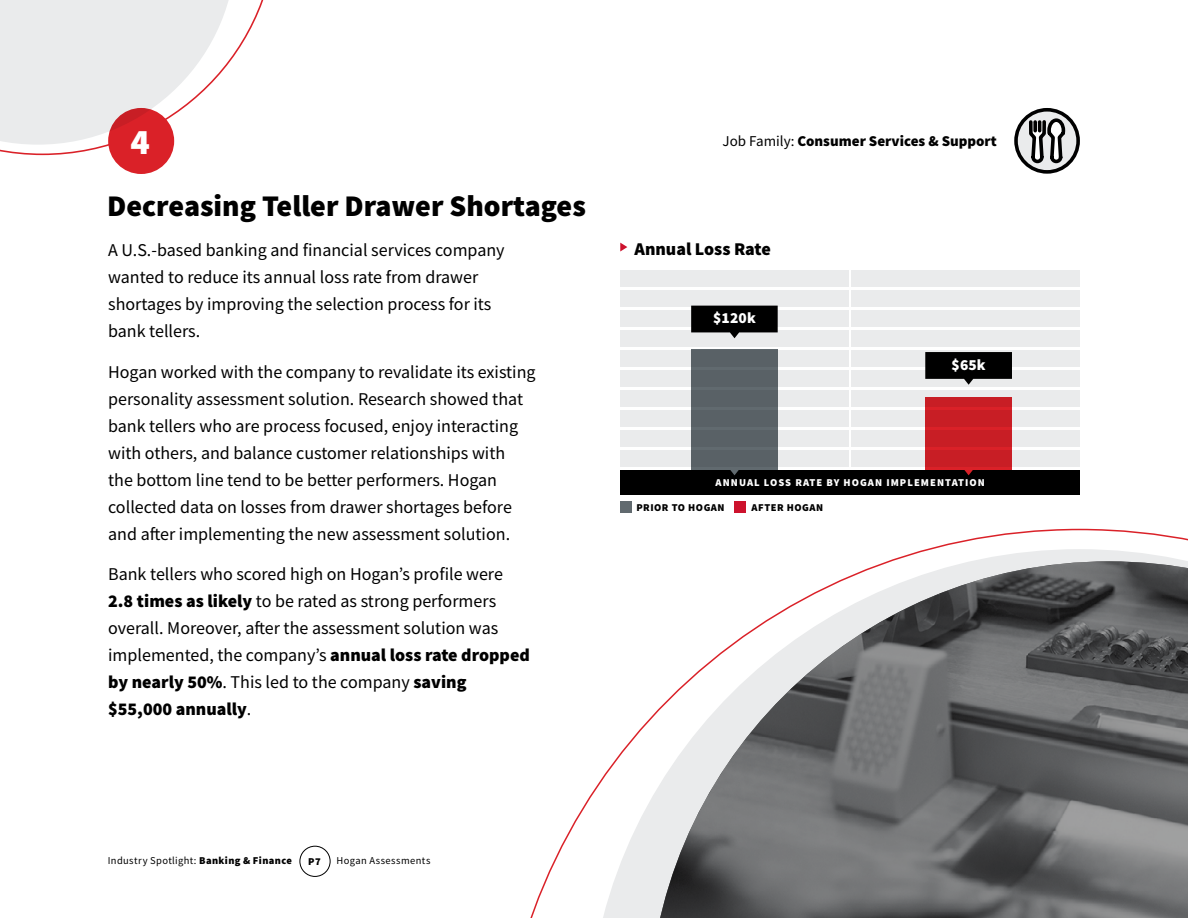
<style>
.page{position:relative;width:1188px;height:918px;background:#fff}
.page>*{position:absolute;margin:0;border:0;box-sizing:border-box;transform-origin:0 0}
.t1{font:900 36px "Source Sans Pro";color:#fff}
.t2{font:900 30px "Source Sans Pro";color:#000}
.t3{font:18px/27px "Source Sans Pro";color:#000}
.t4{font:900 18px "Source Sans Pro";color:#000}
.t5{font:900 15.45px "Source Sans Pro";letter-spacing:.01em;color:#fff}
.t6{font:900 15px "Source Sans Pro";color:#000}
.t7{font:10.5px "Source Sans Pro";letter-spacing:.04em;color:#000}
.t8{font:900 10.5px "Source Sans Pro";letter-spacing:.1em;color:#fff}
.t9{font:900 10.5px "Source Sans Pro";letter-spacing:.05em;color:#000}
.s1{font-weight:400}
.s2{font-weight:900}
</style>
<div class="page">
<svg style="left:620px;top:243px;width:7px;height:9px"></svg>
<svg style="left:530px;top:529px;width:658px;height:389px"></svg>
<svg style="left:648px;top:561px;width:12px;height:357px"></svg>
<img style="left:660px;top:561px;width:528px;height:357px">
<div style="left:108px;top:108px;width:66px;height:66px;background:#da2128;border-radius:50%"></div>
<svg style="left:0;top:0;width:264px;height:155px"></svg>
<div style="left:620px;top:470px;width:460px;height:25px;background:#000"></div>
<div style="left:735px;top:501px;width:11px;height:12px;background:#cd122d"></div>
<div style="left:691px;top:349px;width:87px;height:121px;background:#616a6f"></div>
<svg style="left:964px;top:470px;width:9px;height:5px"></svg>
<svg style="left:730px;top:470px;width:9px;height:5px"></svg>
<div style="left:925px;top:397px;width:87px;height:73px;background:#da2128"></div>
<svg style="left:620px;top:390px;width:229px;height:17px;fill:#eaebec"></svg>
<svg style="left:852px;top:390px;width:228px;height:17px;background:#e2bcbf"></svg>
<div style="left:620px;top:270px;width:229px;height:17px;background:#eaebec"></div>
<div style="left:852px;top:270px;width:228px;height:17px;background:#eaebec"></div>
<div style="left:620px;top:310px;width:229px;height:17px;background:#eaebec"></div>
<div style="left:852px;top:310px;width:228px;height:17px;background:#eaebec"></div>
<svg style="left:620px;top:410px;width:229px;height:17px;fill:#eaebec"></svg>
<svg style="left:852px;top:410px;width:228px;height:17px;background:#dd9ca0"></svg>
<div style="left:620px;top:290px;width:229px;height:17px;background:#eaebec"></div>
<div style="left:852px;top:290px;width:228px;height:17px;background:#eaebec"></div>
<svg style="left:620px;top:370px;width:229px;height:17px;fill:#eaebec"></svg>
<div style="left:852px;top:370px;width:228px;height:17px;background:#eaebec"></div>
<div style="left:620px;top:330px;width:229px;height:17px;background:#eaebec"></div>
<div style="left:852px;top:330px;width:228px;height:17px;background:#eaebec"></div>
<svg style="left:620px;top:430px;width:229px;height:17px;fill:#eaebec"></svg>
<svg style="left:852px;top:430px;width:228px;height:17px;background:#dd9ca0"></svg>
<svg style="left:620px;top:350px;width:229px;height:17px;fill:#eaebec"></svg>
<div style="left:852px;top:350px;width:228px;height:17px;background:#eaebec"></div>
<svg style="left:620px;top:450px;width:229px;height:17px;fill:#eaebec"></svg>
<svg style="left:852px;top:450px;width:228px;height:17px;background:#dd9ca0"></svg>
<svg style="left:925px;top:352px;width:87px;height:33px"></svg>
<svg style="left:691px;top:306px;width:87px;height:32px;background:#272727"></svg>
<div style="left:620px;top:501px;width:12px;height:12px;background:#616a6f"></div>
<div style="left:300px;top:846px;width:31px;height:31px;border:1px solid #000;border-radius:50%"></div>
<svg style="left:1016px;top:110px;width:62px;height:62px"></svg>
<div style="left:1014px;top:108px;width:66px;height:66px;border:4px solid #000;border-radius:50%"></div>
<svg style="left:1027px;top:117px;width:41px;height:48px;background:#919192"></svg>
<h1 class="t1" style="left:130px;top:117px;width:21px">4</h1>
<p class="t6" style="left:723px;top:131px;width:276px"><span class="s1">Job Family:</span> Consumer Services &amp; Support</p>
<h2 class="t2" style="left:107px;top:185px;width:480px">Decreasing Teller Drawer Shortages</h2>
<p class="t3" style="left:108px;top:236px;width:398px">A U.S.-based banking and financial services company</p>
<p class="t4" style="left:634px;top:236px;width:138px">Annual Loss Rate</p>
<p class="t3" style="left:108px;top:263px;width:385px">wanted to reduce its annual loss rate from drawer shortages by improving the selection process for its bank tellers.</p>
<p class="t3" style="left:108px;top:358px;width:429px">Hogan worked with the company to revalidate its existing personality assessment solution. Research showed that bank tellers who are process focused, enjoy interacting with others, and balance customer relationships with<br>the bottom line tend to be better performers. Hogan collected data on losses from drawer shortages before and after implementing the new assessment solution.</p>
<p class="t3" style="left:108px;top:560px;width:423px">Bank tellers who scored high on Hogan’s profile were <span class="s2">2.8 times as likely</span> to be rated as strong performers overall. Moreover, after the assessment solution was implemented, the company’s <span class="s2">annual loss rate dropped by nearly 50%</span>. This led to the company <span class="s2">saving $55,000 annually</span>.</p>
<p class="t5" style="left:713px;top:307px;width:44px">$120k</p>
<p class="t5" style="left:952px;top:355px;width:36px">$65k</p>
<p class="t8" style="left:716px;top:475px;width:271px">ANNUAL LOSS RATE BY HOGAN IMPLEMENTATION</p>
<p class="t9" style="left:636px;top:500px;width:90px">PRIOR TO HOGAN</p>
<p class="t9" style="left:752px;top:500px;width:73px">AFTER HOGAN</p>
<p class="t7" style="left:108px;top:854px;width:186px">Industry Spotlight: <span class="s2">Banking &amp; Finance</span></p>
<p class="t9" style="left:308px;top:854px;width:14px">P7</p>
<p class="t7" style="left:337px;top:854px;width:95px">Hogan Assessments</p>
</div>
